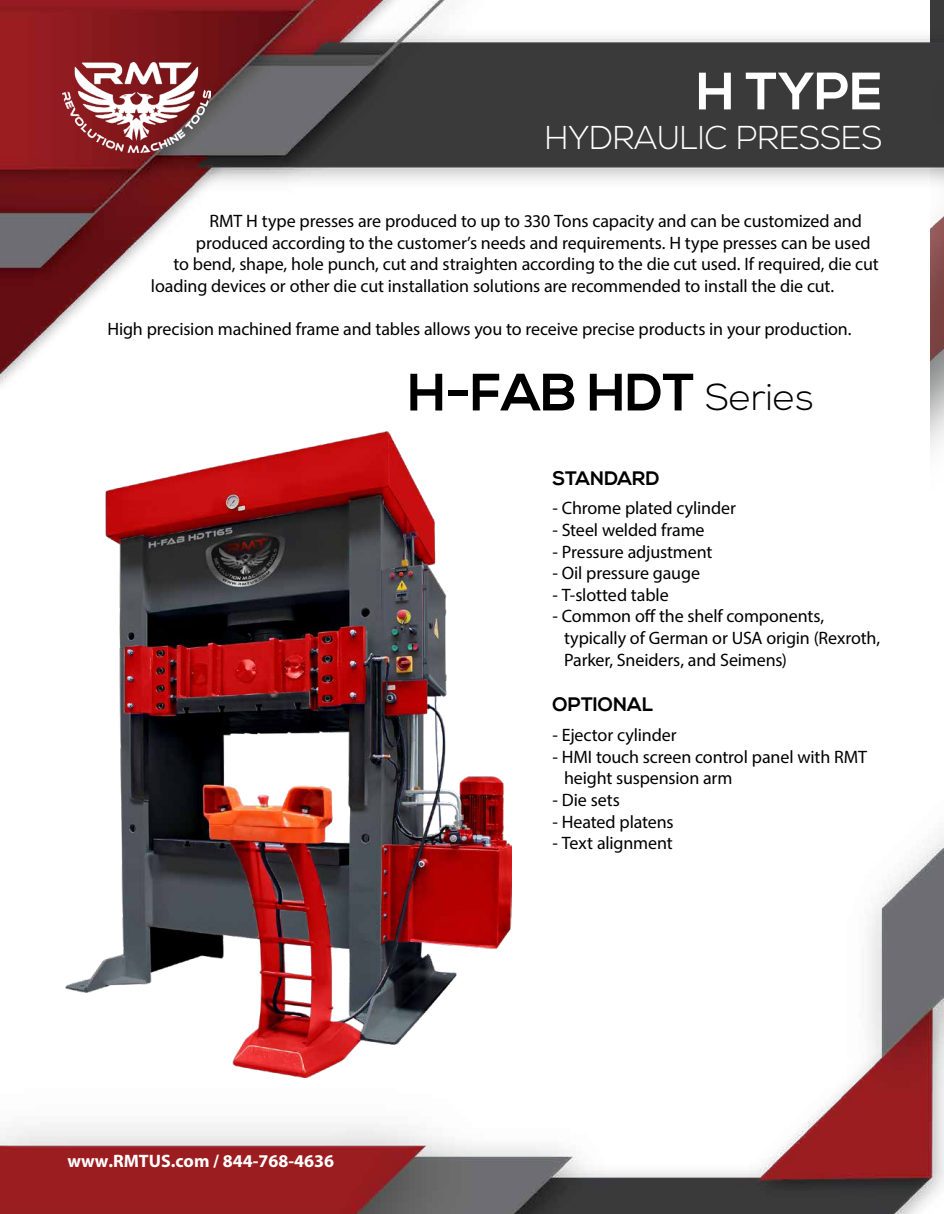
<style>
.page{position:relative;width:944px;height:1214px;background:#fff}
.page>*{position:absolute;margin:0;border:0;box-sizing:border-box;transform-origin:0 0}
.t1{font:700 52.5px "Nexa";color:#000}
.t2{font:700 52.5px "Nexa";color:#fff}
.t3{font:300 33px "Nexa";color:#fff}
.t4{font:700 19.5px "Nexa";letter-spacing:.005em;color:#000}
.t5{font:18px/21.6px "Myriad Pro";letter-spacing:-.01em;color:#000}
.t6{font:700 18px "Myriad Pro";color:#fff}
.s1{font-weight:300;font-size:37.5px}
</style>
<div class="page">
<img style="left:0;top:0;width:944px;height:1214px">
<img style="left:62px;top:62px;width:148px;height:90px">
<img style="left:65px;top:432px;width:447px;height:645px">
<h1 class="t2" style="left:696px;top:61px;width:188px">H TYPE</h1>
<h2 class="t3" style="left:545px;top:119px;width:339px">HYDRAULIC PRESSES</h2>
<p class="t5" style="left:209px;top:210px;width:654px">RMT H type presses are produced to up to 330 Tons capacity and can be customized and</p>
<p class="t5" style="left:196px;top:232px;width:676px">produced according to the customer’s needs and requirements. H type presses can be used</p>
<p class="t5" style="left:173px;top:253px;width:707px">to bend, shape, hole punch, cut and straighten according to the die cut used. If required, die cut</p>
<p class="t5" style="left:151px;top:275px;width:685px">loading devices or other die cut installation solutions are recommended to install the die cut.</p>
<p class="t5" style="left:107px;top:318px;width:746px">High precision machined frame and tables allows you to receive precise products in your production.</p>
<h1 class="t1" style="left:408px;top:362px;width:408px">H-FAB HDT <span class="s1">Series</span></h1>
<p class="t6" style="left:67px;top:1150px;width:268px">www.RMTUS.com / 844-768-4636</p>
<p class="t4" style="left:553px;top:467px;width:108px">STANDARD</p>
<p class="t5" style="left:553px;top:497px;width:185px">- Chrome plated cylinder</p>
<p class="t5" style="left:553px;top:519px;width:154px">- Steel welded frame</p>
<p class="t5" style="left:553px;top:540px;width:161px">- Pressure adjustment</p>
<p class="t5" style="left:553px;top:562px;width:149px">- Oil pressure gauge</p>
<p class="t5" style="left:553px;top:584px;width:118px">- T-slotted table</p>
<p class="t5" style="left:564px;top:605px;width:318px;text-indent:-11px">- Common off the shelf components, typically of German or USA origin (Rexroth,<br>Parker, Sneiders, and Seimens)</p>
<p class="t4" style="left:553px;top:693px;width:102px">OPTIONAL</p>
<p class="t5" style="left:553px;top:724px;width:126px">- Ejector cylinder</p>
<p class="t5" style="left:564px;top:746px;width:305px;text-indent:-11px">- HMI touch screen control panel with RMT height suspension arm</p>
<p class="t5" style="left:553px;top:789px;width:69px">- Die sets</p>
<p class="t5" style="left:553px;top:810px;width:123px">- Heated platens</p>
<p class="t5" style="left:553px;top:832px;width:122px">- Text alignment</p>
</div>
